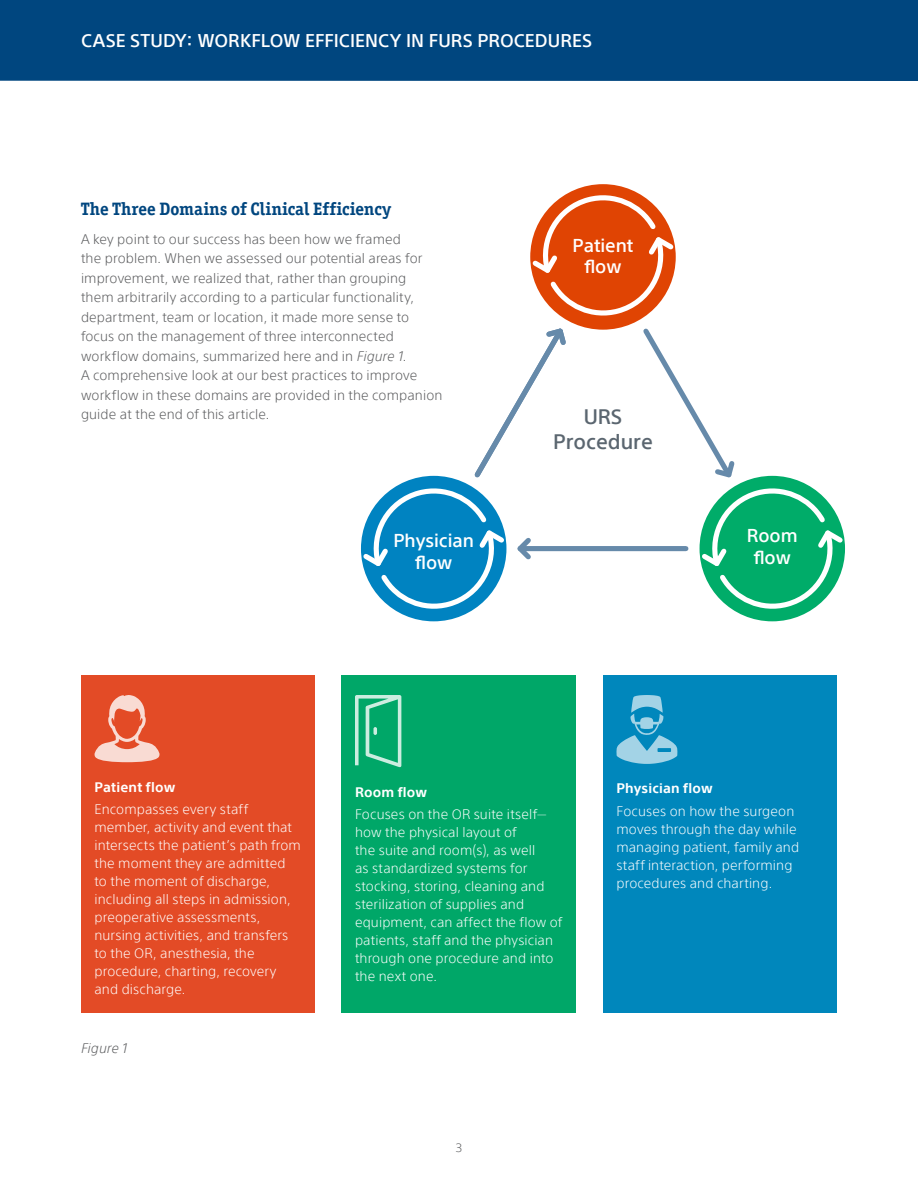
<style>
.page{position:relative;width:918px;height:1188px;background:#fff}
.page>*{position:absolute;margin:0;border:0;box-sizing:border-box;transform-origin:0 0}
.t1{font:500 20.4px/24.6px "SST";color:#5b6670;text-align:center}
.t2{font:500 18.15px/21.8px "SST";letter-spacing:-.005em;color:#fff;text-align:center}
.t3{font:500 18px "SST";letter-spacing:.005em;color:#fff}
.t4{font:700 18px "Officina Ser ITC Std";letter-spacing:.005em;color:#00467f}
.t5{font:300 13.5px/18px "SST";letter-spacing:.01em;color:#fff}
.t6{font:300 13.5px/19.5px "SST";letter-spacing:.01em;color:#58595b}
.t7{font:700 13.5px "SST";letter-spacing:.015em;color:#fff}
.t8{font:italic 300 13.5px "SST";letter-spacing:.01em;color:#58595b}
.t9{font:300 12px "SST";color:#58595b}
.s1{font-style:italic}
</style>
<div class="page">
<div style="left:0;top:0;width:918px;height:81px;background:#00467f"></div>
<div style="left:530px;top:184px;width:146px;height:146px;background:#e04403;border-radius:50%"></div>
<div style="left:700px;top:476px;width:145px;height:145px;background:#00ac69;border-radius:50%"></div>
<div style="left:361px;top:476px;width:145px;height:145px;background:#0083c1;border-radius:50%"></div>
<svg style="left:530px;top:193px;width:146px;height:125px"></svg>
<div style="left:520px;top:546px;width:166px;height:5px;background:#668aaa"></div>
<svg style="left:361px;top:328px;width:208px;height:283px"></svg>
<svg style="left:639px;top:328px;width:206px;height:283px"></svg>
<div style="left:81px;top:675px;width:234px;height:337px;background:#e34b26"></div>
<svg style="left:94px;top:695px;width:66px;height:67px"></svg>
<div style="left:603px;top:675px;width:234px;height:337px;background:#0087bc"></div>
<svg style="left:616px;top:695px;width:62px;height:69px"></svg>
<div style="left:342px;top:675px;width:234px;height:337px;background:#00a768"></div>
<svg style="left:355px;top:695px;width:46px;height:72px"></svg>
<h3 class="t3" style="left:81px;top:30px;width:513px">CASE STUDY: WORKFLOW EFFICIENCY IN FURS PROCEDURES</h3>
<h3 class="t4" style="left:81px;top:198px;width:311px">The Three Domains of Clinical Efficiency</h3>
<p class="t6" style="left:81px;top:229px;width:363px">A key point to our success has been how we framed<br>the problem. When we assessed our potential areas for improvement, we realized that, rather than grouping<br>them arbitrarily according to a particular functionality, department, team or location, it made more sense to focus on the management of three interconnected workflow domains, summarized here and in <span class="s1">Figure 1</span>.<br>A comprehensive look at our best practices to improve workflow in these domains are provided in the companion guide at the end of this article.</p>
<h2 class="t2" style="left:573px;top:234px;width:62px">Patient flow</h2>
<h1 class="t1" style="left:553px;top:404px;width:101px">URS<br>Procedure</h1>
<h2 class="t2" style="left:393px;top:530px;width:82px">Physician flow</h2>
<h2 class="t2" style="left:747px;top:525px;width:52px">Room flow</h2>
<p class="t7" style="left:94px;top:779px;width:82px">Patient flow</p>
<p class="t5" style="left:94px;top:800px;width:208px">Encompasses every staff member, activity and event that intersects the patient’s path from the moment they are admitted to the moment of discharge, including all steps in admission, preoperative assessments, nursing activities, and transfers to the OR, anesthesia, the procedure, charting, recovery and discharge.</p>
<p class="t8" style="left:81px;top:1040px;width:48px">Figure 1</p>
<p class="t7" style="left:355px;top:784px;width:74px">Room flow</p>
<p class="t5" style="left:355px;top:805px;width:209px">Focuses on the OR suite itself— how the physical layout of<br>the suite and room(s), as well<br>as standardized systems for stocking, storing, cleaning and sterilization of supplies and equipment, can affect the flow of patients, staff and the physician through one procedure and into the next one.</p>
<p class="t7" style="left:616px;top:781px;width:98px">Physician flow</p>
<p class="t5" style="left:616px;top:802px;width:184px">Focuses on how the surgeon moves through the day while managing patient, family and staff interaction, performing procedures and charting.</p>
<p class="t9" style="left:456px;top:1141px;width:8px">3</p>
</div>
